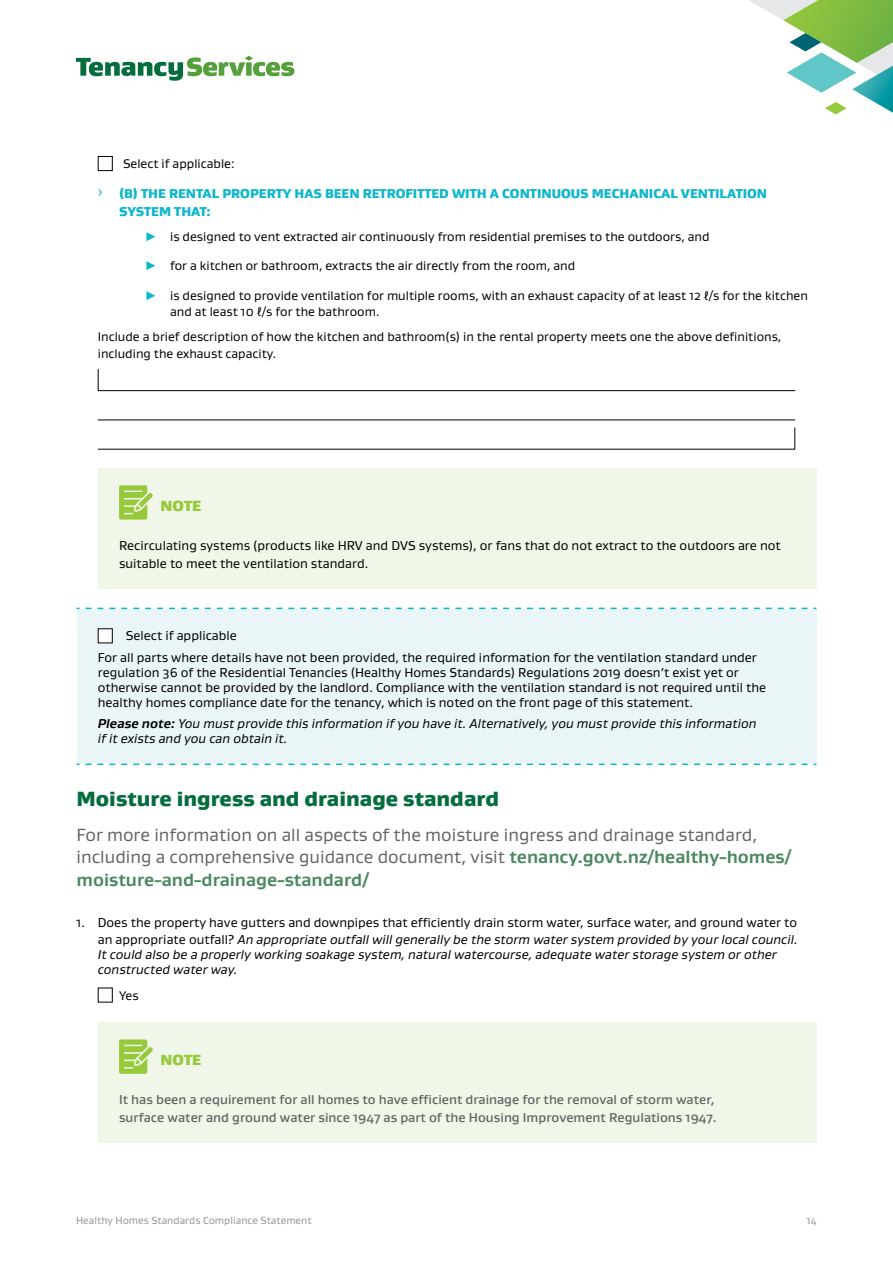
<style>
.page{position:relative;width:893px;height:1263px;background:#fff}
.page>*{position:absolute;margin:0;border:0;box-sizing:border-box;transform-origin:0 0}
.Heading_1_Gustan{font:900 21px "Gustan";color:#046d3d}
.Intro_text_Gustan{font:18px/22.5px "Gustan";color:#636466}
.Note_Box_Heading{font:900 15px "Gustan";letter-spacing:.01em;color:#97c93d}
.Body_text_Gustan{font:13.2px/15px "Gustan";color:#000}
.Hanging_Indent_5mm{font:13.2px/17.7px "Gustan";color:#000;text-align:right}
.Note_Box_Body{font:500 13.2px/17.7px "Gustan";color:#636466}
.Body_text_Gustan-2{font:italic 13.2px/15px "Gustan";color:#000}
.Hanging_Indent_5mm-2{font:italic 13.2px/15px "Gustan";color:#000}
.t1{font:900 13.2px/17.7px "Gustan";color:#0cb7cb}
.Indented_5mm{font:12.75px/16.5px "Gustan";color:#000}
.t2{font:10.5px "Gustan";color:#939598}
.s1{font-weight:400}
.s2{color:#0cb7cb}
.s3{font-weight:700}
.s4{font-weight:700;color:#4b8861}
.s5{font-style:italic}
</style>
<div class="page">
<svg style="left:76px;top:56px;width:218px;height:25px"></svg>
<svg style="left:749px;top:0;width:144px;height:115px"></svg>
<div style="left:98px;top:156px;width:15px;height:15px;border:1px solid #000"></div>
<svg style="left:97px;top:369px;width:699px;height:22px"></svg>
<hr style="left:98px;top:419px;width:697px;height:1px;background:#000">
<svg style="left:97px;top:427px;width:698px;height:23px"></svg>
<div style="left:98px;top:468px;width:718px;height:121px;background:#f1f7e8"></div>
<svg style="left:119px;top:485px;width:34px;height:35px"></svg>
<div style="left:77px;top:608px;width:739px;height:156px;background:#e9f5f7"></div>
<svg style="left:77px;top:608px;width:739px;height:1px"></svg>
<svg style="left:77px;top:763px;width:739px;height:2px"></svg>
<div style="left:98px;top:629px;width:14px;height:14px;background:#fff"></div>
<div style="left:98px;top:628px;width:15px;height:15px;border:1px solid #000"></div>
<div style="left:98px;top:987px;width:15px;height:15px;border:1px solid #000"></div>
<div style="left:98px;top:1022px;width:718px;height:121px;background:#f1f7e8"></div>
<svg style="left:119px;top:1039px;width:34px;height:35px"></svg>
<p class="Indented_5mm" style="left:123px;top:155px;width:113px">Select if applicable:</p>
<p class="t1" style="left:119px;top:185px;width:650px;text-indent:-21px"><span class="s1">›</span> (B) THE RENTAL PROPERTY HAS BEEN RETROFITTED WITH A CONTINUOUS MECHANICAL VENTILATION<br>SYSTEM THAT:</p>
<p class="Indented_5mm" style="left:145px;top:228px;width:566px"><span class="s2">▶</span> is designed to vent extracted air continuously from residential premises to the outdoors, and</p>
<p class="Indented_5mm" style="left:145px;top:257px;width:432px"><span class="s2">▶</span> for a kitchen or bathroom, extracts the air directly from the room, and</p>
<p class="Indented_5mm" style="left:170px;top:287px;width:639px;text-indent:-26px"><span class="s2">▶</span> is designed to provide ventilation for multiple rooms, with an exhaust capacity of at least 12 ℓ/s for the kitchen and at least 10 ℓ/s for the bathroom.</p>
<p class="Indented_5mm" style="left:98px;top:328px;width:685px">Include a brief description of how the kitchen and bathroom(s) in the rental property meets one the above definitions, including the exhaust capacity.</p>
<p class="Note_Box_Heading" style="left:160px;top:496px;width:42px">NOTE</p>
<p class="Body_text_Gustan" style="left:119px;top:536px;width:663px;line-height:17.7px">Recirculating systems (products like HRV and DVS systems), or fans that do not extract to the outdoors are not suitable to meet the ventilation standard.</p>
<p class="Body_text_Gustan" style="left:126px;top:628px;width:113px">Select if applicable</p>
<p class="Body_text_Gustan" style="left:98px;top:649px;width:670px">For all parts where details have not been provided, the required information for the ventilation standard under regulation 36 of the Residential Tenancies (Healthy Homes Standards) Regulations 2019 doesn’t exist yet or otherwise cannot be provided by the landlord. Compliance with the ventilation standard is not required until the healthy homes compliance date for the tenancy, which is noted on the front page of this statement.</p>
<p class="Body_text_Gustan-2" style="left:98px;top:716px;width:660px"><span class="s3">Please note:</span> You must provide this information if you have it. Alternatively, you must provide this information if it exists and you can obtain it.</p>
<p class="Heading_1_Gustan" style="left:77px;top:784px;width:424px">Moisture ingress and drainage standard</p>
<p class="Intro_text_Gustan" style="left:77px;top:823px;width:716px">For more information on all aspects of the moisture ingress and drainage standard, including a comprehensive guidance document, visit <span class="s4">tenancy.govt.nz/healthy-homes/ moisture-and-drainage-standard/</span></p>
<p class="Hanging_Indent_5mm" style="left:77px;top:913px;width:723px">1. Does the property have gutters and downpipes that efficiently drain storm water, surface water, and ground water to an appropriate outfall? <span class="s5">An appropriate outfall will generally be the storm water system provided by your local council.</span></p>
<p class="Hanging_Indent_5mm-2" style="left:98px;top:947px;width:680px">It could also be a properly working soakage system, natural watercourse, adequate water storage system or other constructed water way.</p>
<p class="Indented_5mm" style="left:119px;top:986px;width:21px">Yes</p>
<p class="Note_Box_Heading" style="left:160px;top:1050px;width:42px">NOTE</p>
<p class="Note_Box_Body" style="left:119px;top:1090px;width:599px">It has been a requirement for all homes to have efficient drainage for the removal of storm water, surface water and ground water since 1947 as part of the Housing Improvement Regulations 1947.</p>
<p class="t2" style="left:76px;top:1214px;width:237px">Healthy Homes Standards Compliance Statement</p>
<p class="t2" style="left:807px;top:1214px;width:11px">14</p>
</div>
